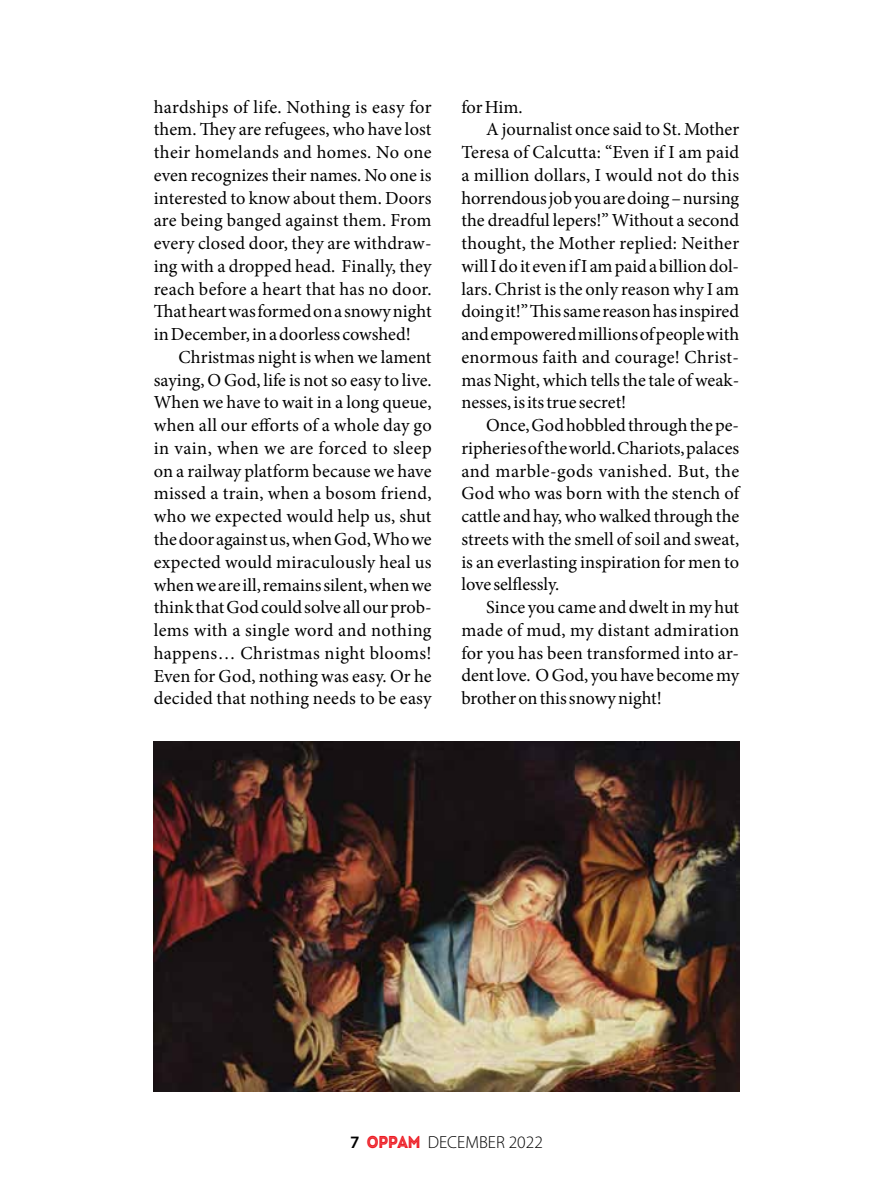
<style>
.page{position:relative;width:893px;height:1191px;background:#fff}
.page>*{position:absolute;margin:0;border:0;box-sizing:border-box;transform-origin:0 0}
.t1{font:18.38px/22.8px "Minion Pro";color:#000;text-align:justify}
.t2{font:18.38px "Minion Pro";letter-spacing:.02em;color:#000}
.t3{font:18.38px "Minion Pro";letter-spacing:.025em;color:#000}
.t4{font:300 17.5px "Myriad Pro";color:#000}
.s1{font-weight:600}
.s2{font-family:"Intro Demo Black Inline CAPS";font-weight:400;font-size:17.15px;color:#ed1c24}
</style>
<div class="page">
<img style="left:154px;top:742px;width:585px;height:349px">
<p class="t1" style="left:154px;top:95px;width:279px">hardships of life. Nothing is easy for them. They are refugees, who have lost their homelands and homes. No one even recognizes their names. No one is interested to know about them. Doors are being banged against them. From every closed door, they are withdraw&shy;ing with a dropped head. Finally, they reach before a heart that has no door.<br>That heart was formed on a snowy night in December, in a doorless cowshed!</p>
<p class="t1" style="left:154px;top:346px;width:279px;text-indent:25px">Christmas night is when we lament saying, O God, life is not so easy to live.<br>When we have to wait in a long queue, when all our efforts of a whole day go in vain, when we are forced to sleep on a railway platform because we have missed a train, when a bosom friend, who we expected would help us, shut the door against us, when God, Who we expected would miraculously heal us when we are ill, remains silent, when we think that God could solve all our prob&shy;lems with a single word and nothing happens… Christmas night blooms!<br>Even for God, nothing was easy. Or he decided that nothing needs to be easy</p>
<p class="t1" style="left:461px;top:95px;width:63px">for Him.</p>
<p class="t1" style="left:486px;top:118px;width:255px">A journalist once said to St. Mother</p>
<p class="t1" style="left:461px;top:141px;width:279px">Teresa of Calcutta: “Even if I am paid</p>
<p class="t2" style="left:461px;top:163px;width:279px">a million dollars, I would not do this</p>
<p class="t1" style="left:461px;top:186px;width:279px">horrendous job you are doing – nursing</p>
<p class="t1" style="left:461px;top:209px;width:279px">the dreadful lepers!” Without a second</p>
<p class="t1" style="left:461px;top:232px;width:279px">thought, the Mother replied: Neither</p>
<p class="t1" style="left:461px;top:255px;width:279px">will I do it even if I am paid a billion dol-</p>
<p class="t1" style="left:461px;top:277px;width:279px">lars. Christ is the only reason why I am</p>
<p class="t1" style="left:461px;top:300px;width:279px">doing it!” This same reason has inspired</p>
<p class="t1" style="left:461px;top:323px;width:279px">and empowered millions of people with</p>
<p class="t1" style="left:461px;top:346px;width:279px">enormous faith and courage! Christ-</p>
<p class="t1" style="left:461px;top:368px;width:279px">mas Night, which tells the tale of weak-</p>
<p class="t1" style="left:461px;top:391px;width:166px">nesses, is its true secret!</p>
<p class="t1" style="left:486px;top:414px;width:254px">Once, God hobbled through the pe-</p>
<p class="t1" style="left:461px;top:437px;width:279px">ripheries of the world. Chariots, palaces</p>
<p class="t3" style="left:461px;top:458px;width:279px">and marble-gods vanished. But, the</p>
<p class="t1" style="left:461px;top:482px;width:279px">God who was born with the stench of</p>
<p class="t1" style="left:461px;top:505px;width:279px">cattle and hay, who walked through the</p>
<p class="t1" style="left:461px;top:528px;width:279px">streets with the smell of soil and sweat,</p>
<p class="t1" style="left:461px;top:550px;width:279px">is an everlasting inspiration for men to</p>
<p class="t1" style="left:461px;top:573px;width:99px">love selflessly.</p>
<p class="t1" style="left:486px;top:596px;width:254px">Since you came and dwelt in my hut</p>
<p class="t1" style="left:461px;top:619px;width:279px">made of mud, my distant admiration</p>
<p class="t1" style="left:461px;top:641px;width:279px">for you has been transformed into ar-</p>
<p class="t1" style="left:461px;top:664px;width:279px">dent love. O God, you have become my</p>
<p class="t1" style="left:461px;top:687px;width:202px">brother on this snowy night!</p>
<p class="t4" style="left:350px;top:1131px;width:194px"><span class="s1">7</span> <span class="s2">OPPAM</span> DECEMBER 2022</p>
</div>
